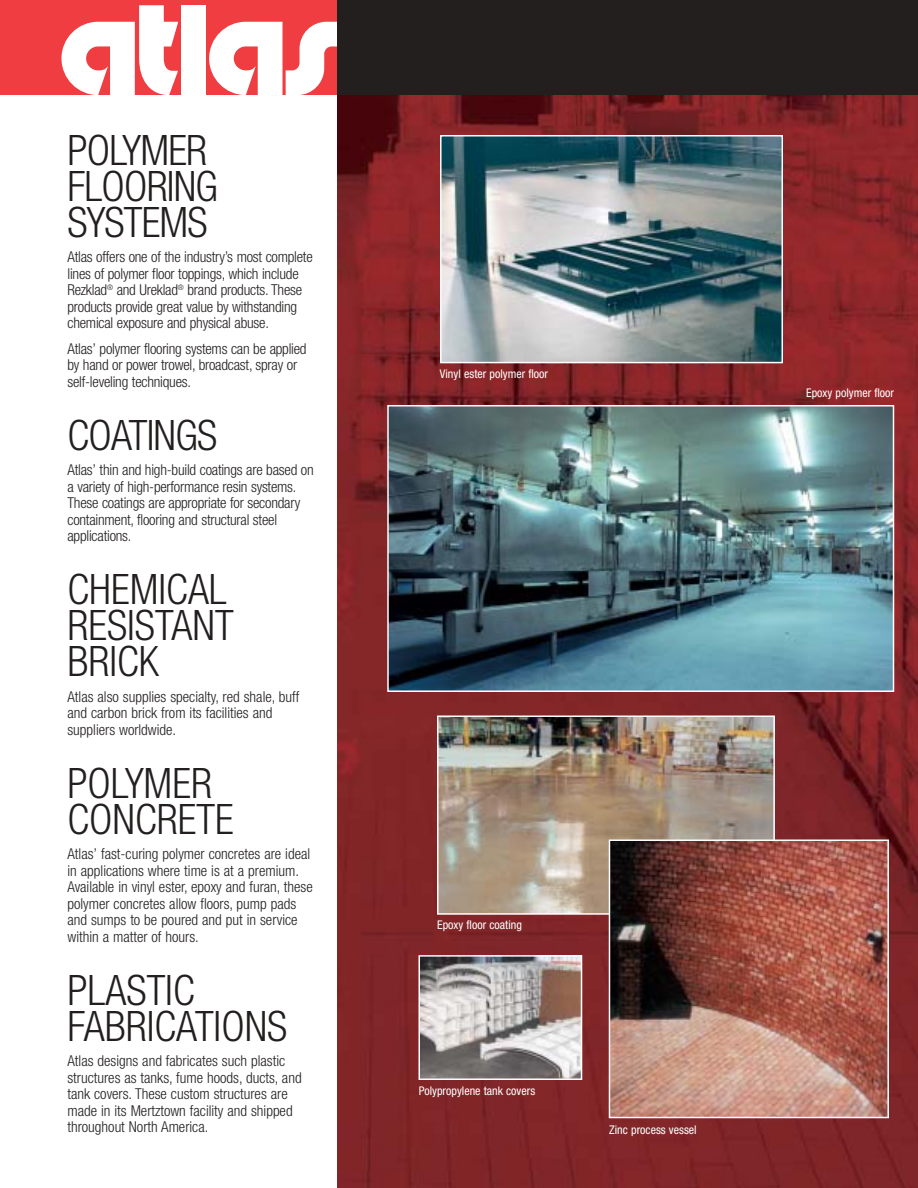
<style>
.page{position:relative;width:918px;height:1188px;background:#fff}
.page>*{position:absolute;margin:0;border:0;box-sizing:border-box;transform-origin:0 0}
.t1{font:300 condensed 42px/36px "Helvetica Neue";color:#231f1f}
.t2{font:300 condensed 42px/36px "Helvetica Neue";letter-spacing:-.02em;color:#231f1f}
.t3{font:300 condensed 15px/16.5px "Helvetica Neue";color:#231f1f}
.t4{font:condensed 12px "Helvetica Neue";color:#fff}
</style>
<div class="page">
<img style="left:338px;top:94px;width:580px;height:1094px">
<div style="left:0;top:0;width:338px;height:94px;background:#ef3d42"></div>
<svg style="left:61px;top:5px;width:117px;height:90px"></svg>
<div style="left:181px;top:5px;width:25px;height:90px;background:#fff"></div>
<svg style="left:209px;top:22px;width:129px;height:73px"></svg>
<div style="left:338px;top:0;width:580px;height:94px;background:#231f1f"></div>
<img style="left:443px;top:138px;width:337px;height:222px">
<div style="left:440px;top:135px;width:343px;height:228px;border:2px solid #fff"></div>
<img style="left:390px;top:408px;width:501px;height:281px">
<div style="left:387px;top:405px;width:507px;height:287px;border:2px solid #fff"></div>
<img style="left:440px;top:719px;width:332px;height:193px">
<div style="left:437px;top:716px;width:338px;height:199px;border:2px solid #fff"></div>
<img style="left:421px;top:958px;width:158px;height:119px">
<div style="left:418px;top:955px;width:164px;height:125px;border:2px solid #fff"></div>
<img style="left:612px;top:843px;width:274px;height:272px">
<div style="left:609px;top:840px;width:280px;height:278px;border:2px solid #fff"></div>
<h1 class="t2" style="left:67px;top:136px;width:152px">POLYMER<br>FLOORING<br>SYSTEMS</h1>
<p class="t3" style="left:67px;top:250px;width:247px">Atlas offers one of the industry’s most complete lines of polymer floor toppings, which include Rezklad<sup>®</sup> and Ureklad<sup>®</sup> brand products. These products provide great value by withstanding chemical exposure and physical abuse.</p>
<p class="t3" style="left:67px;top:342px;width:241px">Atlas’ polymer flooring systems can be applied by hand or power trowel, broadcast, spray or self-leveling techniques.</p>
<h1 class="t2" style="left:67px;top:421px;width:151px">COATINGS</h1>
<p class="t3" style="left:67px;top:463px;width:248px">Atlas’ thin and high-build coatings are based on a variety of high-performance resin systems.<br>These coatings are appropriate for secondary containment, flooring and structural steel applications.</p>
<h1 class="t1" style="left:67px;top:575px;width:168px">CHEMICAL<br>RESISTANT<br>BRICK</h1>
<p class="t3" style="left:67px;top:689px;width:233px">Atlas also supplies specialty, red shale, buff and carbon brick from its facilities and suppliers worldwide.</p>
<h1 class="t1" style="left:67px;top:768px;width:168px">POLYMER<br>CONCRETE</h1>
<p class="t3" style="left:67px;top:847px;width:247px">Atlas’ fast-curing polymer concretes are ideal in applications where time is at a premium.<br>Available in vinyl ester, epoxy and furan, these polymer concretes allow floors, pump pads and sumps to be poured and put in service within a matter of hours.</p>
<h1 class="t1" style="left:67px;top:975px;width:221px">PLASTIC<br>FABRICATIONS</h1>
<p class="t3" style="left:67px;top:1054px;width:236px">Atlas designs and fabricates such plastic structures as tanks, fume hoods, ducts, and tank covers. These custom structures are made in its Mertztown facility and shipped throughout North America.</p>
<p class="t4" style="left:440px;top:369px;width:110px">Vinyl ester polymer floor</p>
<p class="t4" style="left:437px;top:921px;width:86px">Epoxy floor coating</p>
<p class="t4" style="left:419px;top:1087px;width:118px">Polypropylene tank covers</p>
<p class="t4" style="left:609px;top:1125px;width:89px">Zinc process vessel</p>
<p class="t4" style="left:806px;top:388px;width:90px">Epoxy polymer floor</p>
</div>
